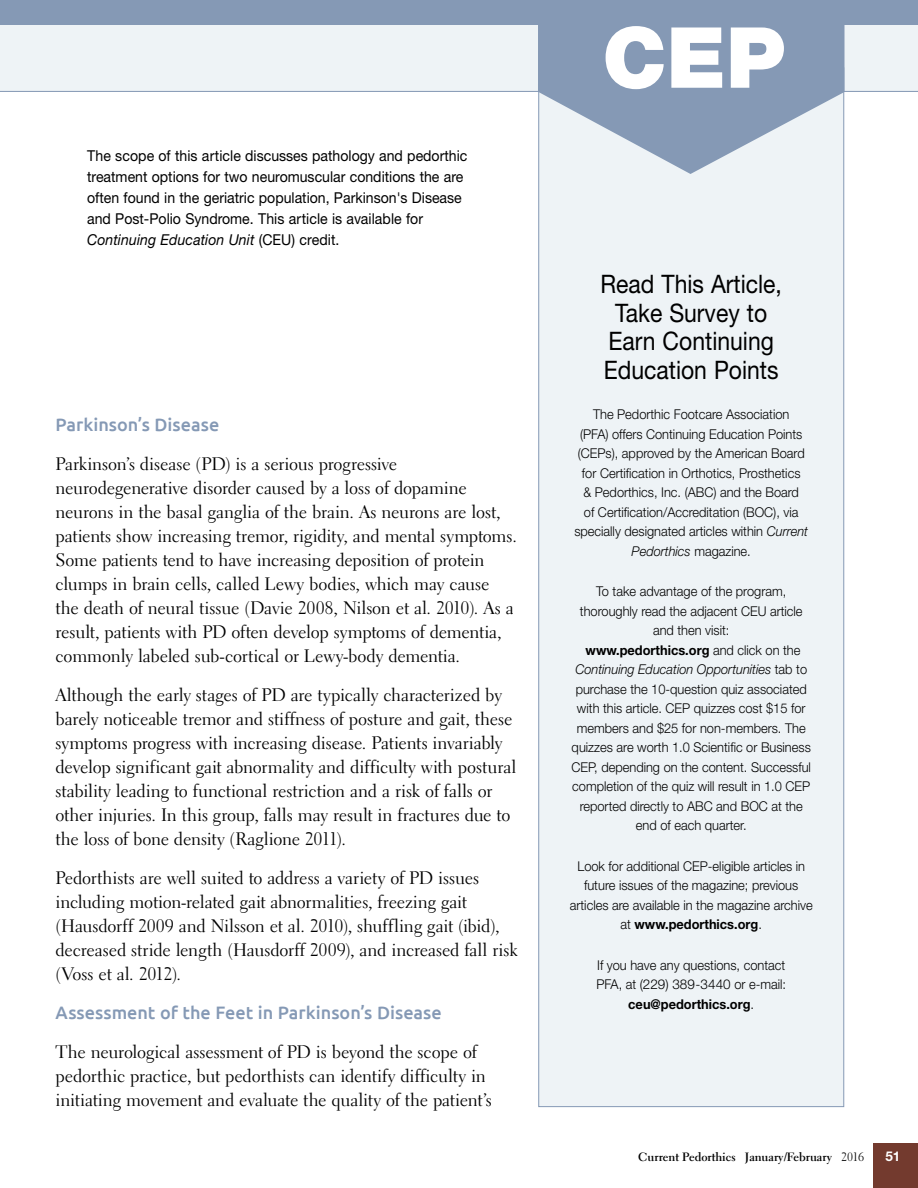
<style>
.page{position:relative;width:918px;height:1188px;background:#fff}
.page>*{position:absolute;margin:0;border:0;box-sizing:border-box;transform-origin:0 0}
.t1{font:900 84.3px "Helvetica Neue LT Std";color:#fff}
.t2{font:25.5px/28.5px "Helvetica Neue LT Std";color:#000;text-align:center;scale:.9 1}
.t3{font:18px/24px "Electra LT Std";letter-spacing:-.005em;color:#000}
.t4{font:500 18px "Ubuntu";color:#8599b5}
.t5{font:15px/21px "Helvetica Neue LT Std";color:#000;scale:.94 1}
.t6{font:300 13.5px/19.5px "Helvetica Neue LT Std";color:#000;text-align:center;scale:.95 1}
.t7{font:700 13.5px "Helvetica Neue LT Std";color:#fff}
.t8{font:700 12px "Electra LT Std";color:#000}
.s1{font-style:italic}
.s2{font-weight:700}
.s3{font-weight:400}
</style>
<div class="page">
<div style="left:873px;top:1143px;width:45px;height:45px;background:#733a2e"></div>
<div style="left:1px;top:24px;width:917px;height:68px;background:#eef3f6"></div>
<img style="left:0;top:14px;width:1px;height:1174px">
<div style="left:0;top:0;width:918px;height:24px;background:#8599b5"></div>
<div style="left:538px;top:68px;width:306px;height:1039px;background:#eef3f6;border:1px solid #8599b5"></div>
<svg style="left:538px;top:24px;width:306px;height:150px;fill:#8599b5"></svg>
<p class="t5" style="left:87px;top:145px;width:406px">The scope of this article discusses pathology and pedorthic treatment options for two neuromuscular conditions the are often found in the geriatric population, Parkinson's Disease and Post-Polio Syndrome. This article is available for <span class="s1">Continuing Education Unit</span> (CEU) credit.</p>
<p class="t4" style="left:55px;top:413px;width:165px">Parkinson’s Disease</p>
<p class="t3" style="left:55px;top:452px;width:463px">Parkinson’s disease (PD) is a serious progressive neurodegenerative disorder caused by a loss of dopamine neurons in the basal ganglia of the brain. As neurons are lost, patients show increasing tremor, rigidity, and mental symptoms.<br>Some patients tend to have increasing deposition of protein clumps in brain cells, called Lewy bodies, which may cause the death of neural tissue (Davie 2008, Nilson et al. 2010). As a result, patients with PD often develop symptoms of dementia, commonly labeled sub-cortical or Lewy-body dementia.</p>
<p class="t3" style="left:55px;top:683px;width:463px">Although the early stages of PD are typically characterized by barely noticeable tremor and stiffness of posture and gait, these symptoms progress with increasing disease. Patients invariably develop significant gait abnormality and difficulty with postural stability leading to functional restriction and a risk of falls or other injuries. In this group, falls may result in fractures due to the loss of bone density (Raglione 2011).</p>
<p class="t3" style="left:55px;top:866px;width:464px">Pedorthists are well suited to address a variety of PD issues including motion-related gait abnormalities, freezing gait (Hausdorff 2009 and Nilsson et al. 2010), shuffling gait (ibid), decreased stride length (Hausdorff 2009), and increased fall risk (Voss et al. 2012).</p>
<p class="t4" style="left:55px;top:1001px;width:388px">Assessment of the Feet in Parkinson’s Disease</p>
<p class="t3" style="left:55px;top:1040px;width:438px">The neurological assessment of PD is beyond the scope of pedorthic practice, but pedorthists can identify difficulty in initiating movement and evaluate the quality of the patient’s</p>
<h1 class="t1" style="left:603px;top:7px;width:184px">CEP</h1>
<h2 class="t2" style="left:601px;top:270px;width:203px">Read This Article,<br>Take Survey to<br>Earn Continuing<br>Education Points</h2>
<p class="t6" style="left:574px;top:404px;width:248px">The Pedorthic Footcare Association<br>(PFA) offers Continuing Education Points (CEPs), approved by the American Board for Certification in Orthotics, Prosthetics<br>&amp; Pedorthics, Inc. (ABC) and the Board<br>of Certification/Accreditation (BOC), via specially designated articles within <span class="s1">Current Pedorthics</span> magazine.</p>
<p class="t6" style="left:572px;top:581px;width:254px">To take advantage of the program, thoroughly read the adjacent CEU article and then visit:<br><span class="s2">www.pedorthics.org</span> and click on the <span class="s1">Continuing Education Opportunities</span> tab to purchase the 10-question quiz associated with this article. CEP quizzes cost $15 for members and $25 for non-members. The quizzes are worth 1.0 Scientific or Business CEP, depending on the content. Successful completion of the quiz will result in 1.0 CEP reported directly to ABC and BOC at the end of each quarter.</p>
<p class="t6" style="left:570px;top:856px;width:257px">Look for additional CEP-eligible articles in future issues of the magazine; previous articles are available in the magazine archive at <span class="s2">www.pedorthics.org</span>.</p>
<p class="t6" style="left:596px;top:955px;width:201px">If you have any questions, contact<br>PFA, at (229) 389-3440 or e-mail: <span class="s2">ceu@pedorthics.org</span>.</p>
<p class="t8" style="left:638px;top:1149px;width:227px">Current Pedorthics January/February <span class="s3">2016</span></p>
<p class="t7" style="left:885px;top:1148px;width:17px">51</p>
</div>
